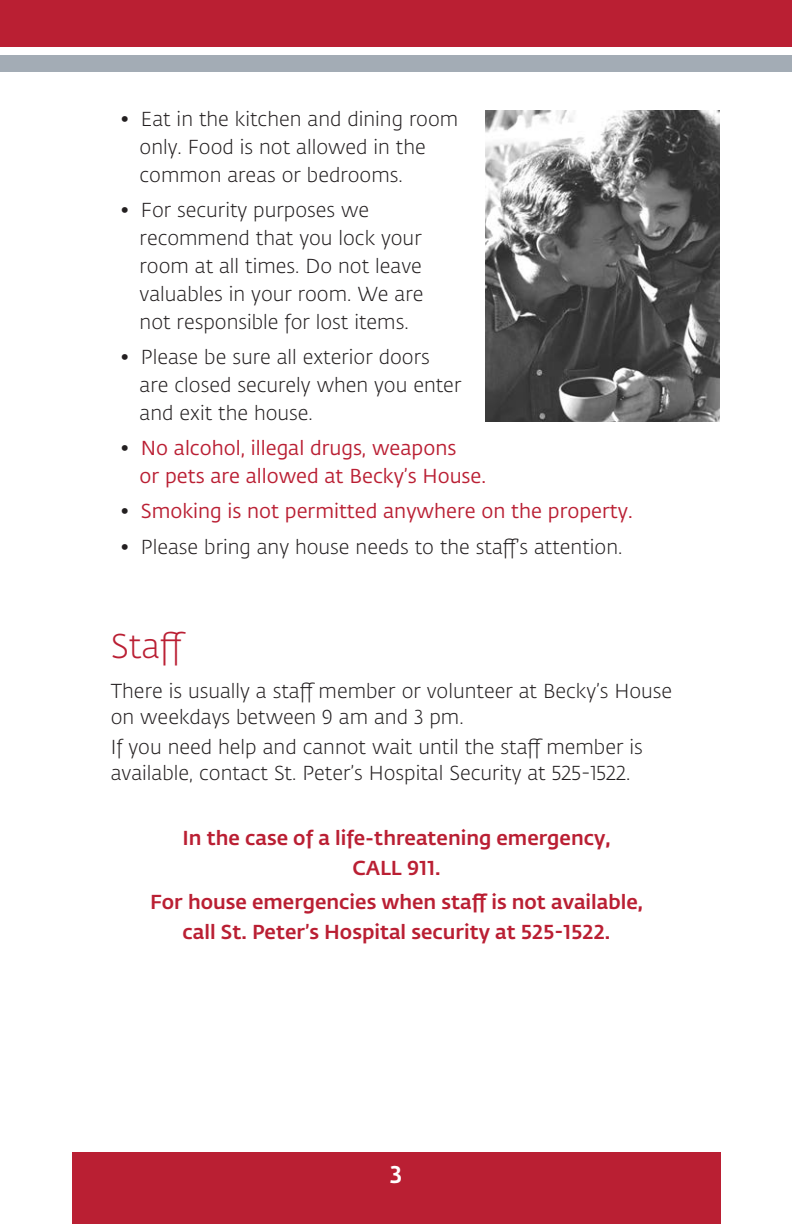
<style>
.page{position:relative;width:792px;height:1224px;background:#fff}
.page>*{position:absolute;margin:0;border:0;box-sizing:border-box;transform-origin:0 0}
.t1{font:300 34px "Fedra Sans Pro";color:#ba1f33}
.t2{font:500 24px "Fedra Sans Pro";color:#fff}
.t3{font:300 20px/28px "Fedra Sans Pro";color:#231f20}
.t4{font:500 20px/30px "Fedra Sans Pro";color:#ba1f33;text-align:center}
.t5{font:20px/28px "Fedra Sans Pro";color:#ba1f33}
.s1{font-weight:300;color:#231f20}
</style>
<div class="page">
<div style="left:0;top:0;width:792px;height:47px;background:#ba1f33"></div>
<div style="left:0;top:55px;width:792px;height:16px;background:#a3acb5"></div>
<div style="left:72px;top:1152px;width:648px;height:71px;background:#ba1f33"></div>
<img style="left:486px;top:110px;width:234px;height:312px">
<p class="t3" style="left:140px;top:106px;width:320px;text-indent:-19px">• Eat in the kitchen and dining room only. Food is not allowed in the common areas or bedrooms.</p>
<p class="t3" style="left:140px;top:197px;width:285px;text-indent:-19px">• For security purposes we recommend that you lock your room at all times. Do not leave valuables in your room. We are not responsible for lost items.</p>
<p class="t3" style="left:140px;top:345px;width:323px;text-indent:-19px">• Please be sure all exterior doors are closed securely when you enter and exit the house.</p>
<p class="t5" style="left:140px;top:436px;width:348px;text-indent:-19px"><span class="s1">•</span> No alcohol, illegal drugs, weapons<br>or pets are allowed at Becky’s House.</p>
<p class="t5" style="left:121px;top:499px;width:513px"><span class="s1">•</span> Smoking is not permitted anywhere on the property.</p>
<p class="t3" style="left:121px;top:534px;width:503px">• Please bring any house needs to the staff’s attention.</p>
<h1 class="t1" style="left:111px;top:632px;width:77px">Staff</h1>
<p class="t3" style="left:111px;top:680px;width:563px;line-height:26px">There is usually a staff member or volunteer at Becky’s House on weekdays between 9 am and 3 pm.</p>
<p class="t3" style="left:111px;top:736px;width:534px;line-height:26px">If you need help and cannot wait until the staff member is available, contact St. Peter’s Hospital Security at 525-1522.</p>
<p class="t4" style="left:182px;top:825px;width:430px">In the case of a life-threatening emergency, call 911.</p>
<p class="t4" style="left:150px;top:889px;width:494px">For house emergencies when staff is not available, call St. Peter’s Hospital security at 525-1522.</p>
<p class="t2" style="left:390px;top:1165px;width:14px">3</p>
</div>
